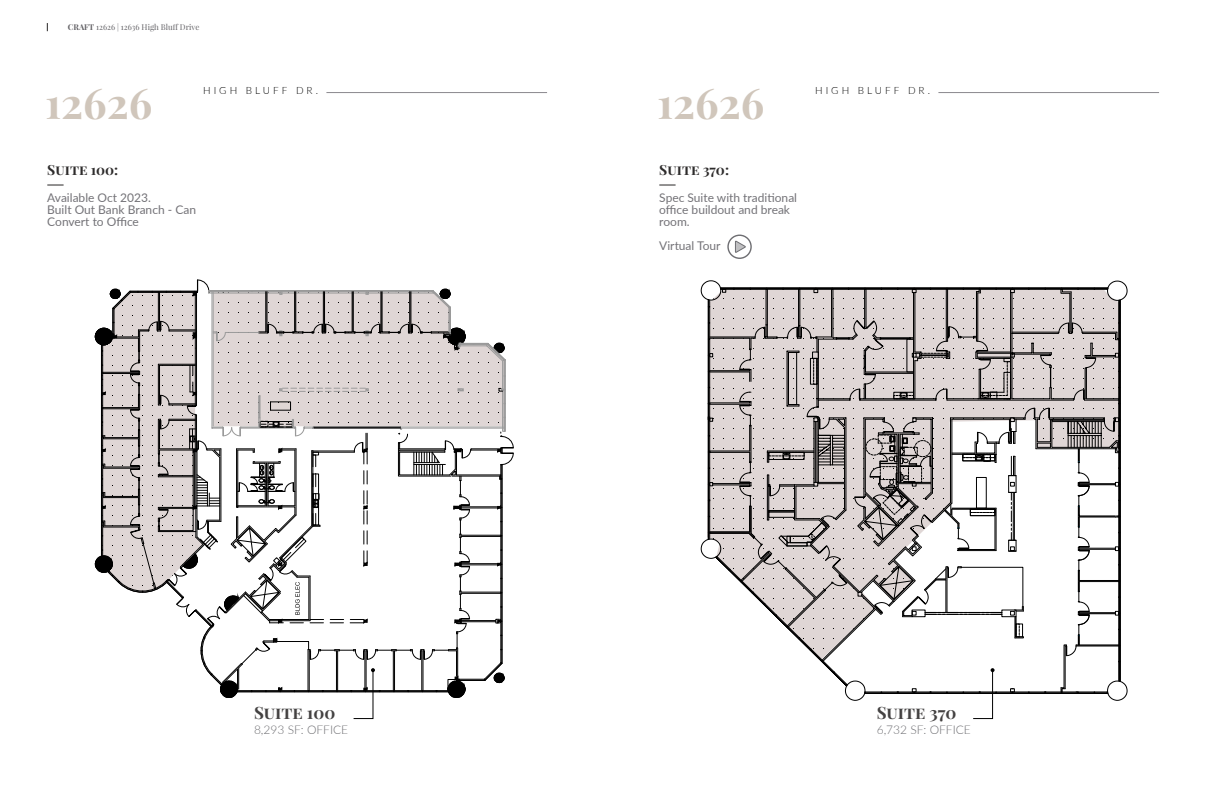
<style>
.page{position:relative;width:1224px;height:792px;background:#fff}
.page>*{position:absolute;margin:0;border:0;box-sizing:border-box;transform-origin:0 0}
.t1{font:700 42px "Playfair Display SC";color:#d0c6bb}
.t2{font:700 17px "Playfair Display SC";color:#434141}
.t3{font:700 14px "Playfair Display SC";color:#2d2b2b}
.t4{font:12px/12px "Lato";color:#737277}
.t5{font:300 12px "Lato";color:#6e6e72}
.t6{font:300 10px "Lato";letter-spacing:.3em;color:#000}
.t7{font:8px "Playfair Display";color:#636266}
.s1{font-family:"Playfair Display SC";font-weight:700}
</style>
<div class="page">
<hr style="left:326px;top:92px;width:221px;height:1px;background:#8b898e">
<svg style="left:47px;top:185px;width:17px;height:1px"></svg>
<svg style="left:95px;top:279px;width:418px;height:441px"></svg>
<hr style="left:938px;top:92px;width:221px;height:1px;background:#8b898e">
<svg style="left:659px;top:185px;width:17px;height:1px"></svg>
<div style="left:727px;top:235px;width:25px;height:24px;border:1px solid #6e6e72;border-radius:50%"></div>
<svg style="left:735px;top:240px;width:11px;height:13px"></svg>
<svg style="left:701px;top:280px;width:427px;height:440px"></svg>
<p class="t7" style="left:68px;top:22px;width:133px"><span class="s1">CRAFT</span> 12626 | 12636 High Bluff Drive</p>
<h1 class="t1" style="left:45px;top:78px;width:109px">12626</h1>
<p class="t6" style="left:815px;top:84px;width:116px">HIGH BLUFF DR.</p>
<p class="t6" style="left:203px;top:84px;width:116px">HIGH BLUFF DR.</p>
<h1 class="t1" style="left:657px;top:78px;width:109px">12626</h1>
<p class="t3" style="left:47px;top:161px;width:73px">Suite 100:</p>
<p class="t4" style="left:47px;top:191px;width:150px">Available Oct 2023.<br>Built Out Bank Branch - Can<br>Convert to Office</p>
<h2 class="t2" style="left:254px;top:703px;width:83px">Suite 100</h2>
<p class="t5" style="left:254px;top:721px;width:96px">8,293 SF: OFFICE</p>
<p class="t3" style="left:659px;top:161px;width:71px">Suite 370:</p>
<p class="t4" style="left:659px;top:191px;width:139px">Spec Suite with traditional office buildout and break room.</p>
<p class="t4" style="left:659px;top:239px;width:63px">Virtual Tour</p>
<h2 class="t2" style="left:877px;top:703px;width:81px">Suite 370</h2>
<p class="t5" style="left:877px;top:721px;width:96px">6,732 SF: OFFICE</p>
</div>
